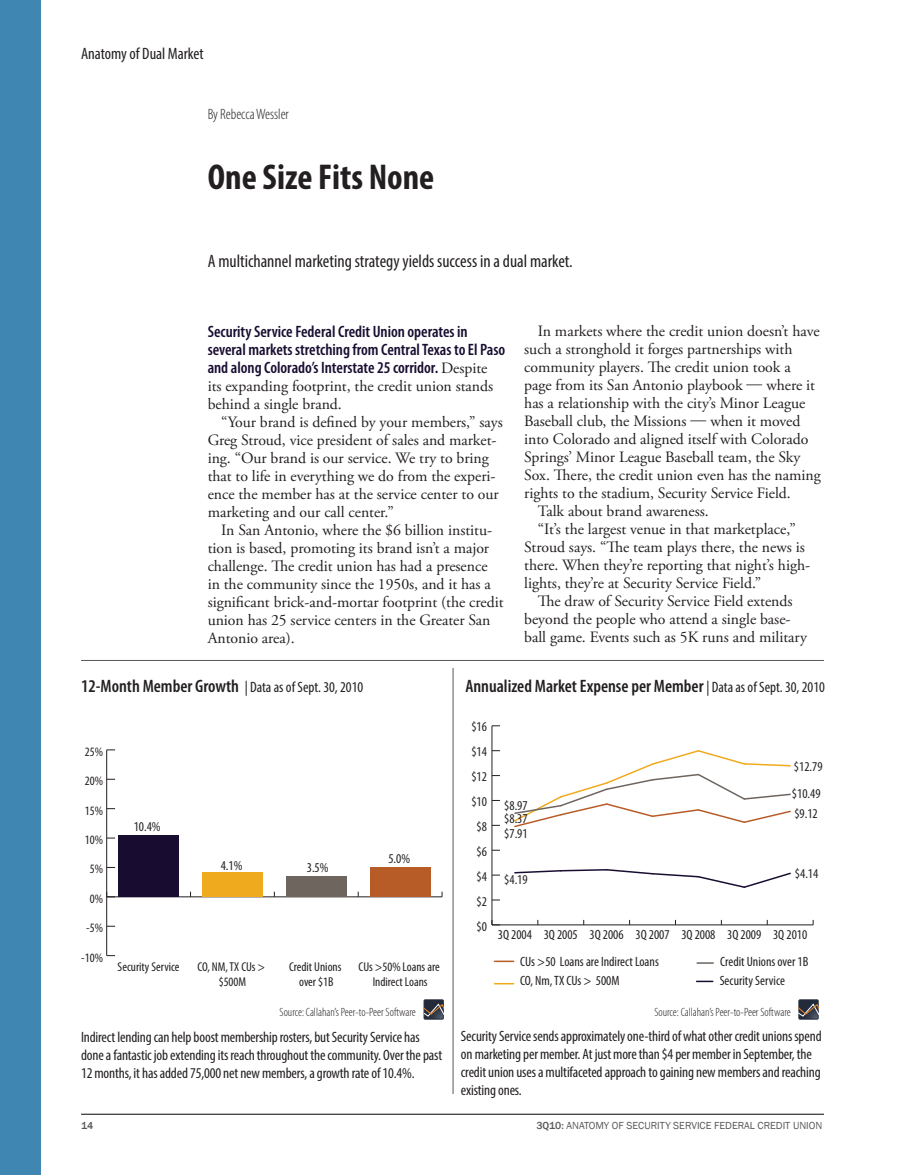
<style>
.page{position:relative;width:905px;height:1175px;background:#fff}
.page>*{position:absolute;margin:0;border:0;box-sizing:border-box;transform-origin:0 0}
.cusp_Article_Headlin{font:700 condensed 36px "Myriad Pro";color:#231f20}
.cusp_Article_Deck{font:condensed 18px "Myriad Pro";color:#231f20}
.cusp_Graph_Title{font:600 condensed 18px "Myriad Pro";color:#231f20}
.cusp_Article_Text{font:600 condensed 16.5px/18px "Myriad Pro";color:#180d31}
.Tick_Head{font:condensed 16.5px "Myriad Pro";color:#231f20}
.cusp_Article_Text-2{font:15.75px/18px "Adobe Garamond Pro";color:#231f20}
.cusp_Sidebar_Text{font:condensed 15px/18px "Myriad Pro";letter-spacing:-.01em;color:#231f20}
.cusp_Graph_Title-2{font:condensed 15px "Myriad Pro";color:#231f20}
.cusp_Article_Byline{font:300 condensed 15px "Myriad Pro";color:#231f20}
.t1{font:condensed 13.5px/27px "Myriad Pro";color:#231f20}
.t2{font:condensed 12.9px/15.5px "Myriad Pro";color:#231f20;text-align:center}
.cusp_Graph_Source{font:300 condensed 12px "Myriad Pro";color:#231f20}
.t3{font:10.5px "Franklin Gothic";color:#57585a}
.t4{font:500 10.5px "Franklin Gothic";color:#57585a}
.s1{font-family:"Adobe Garamond Pro";font-weight:400;font-stretch:normal;font-size:15.75px;color:#231f20}
.s2{font-weight:600;font-size:18px}
.s3{font-weight:400;font-size:15px}
.s4{font-weight:500}
</style>
<div class="page">
<hr style="left:81px;top:1113px;width:743px;height:1px;background:#231f20">
<div style="left:0;top:0;width:40px;height:1174px;background:#3f86b2"></div>
<hr style="left:492px;top:924px;width:321px;height:1px;background:#231f20">
<hr style="left:491px;top:726px;width:1px;height:198px;background:#231f20">
<svg style="left:491px;top:920px;width:9px;height:5px"></svg>
<svg style="left:514px;top:750px;width:277px;height:78px"></svg>
<svg style="left:514px;top:869px;width:277px;height:19px"></svg>
<svg style="left:494px;top:960px;width:19px;height:2px"></svg>
<svg style="left:494px;top:983px;width:19px;height:1px"></svg>
<svg style="left:697px;top:962px;width:16px;height:1px"></svg>
<svg style="left:696px;top:980px;width:16px;height:2px"></svg>
<hr style="left:453px;top:668px;width:1px;height:425px;background:#57585a">
<hr style="left:81px;top:660px;width:743px;height:1px;background:#57585a">
<hr style="left:107px;top:896px;width:335px;height:1px;background:#231f20">
<hr style="left:106px;top:750px;width:1px;height:205px;background:#231f20">
<svg style="left:106px;top:891px;width:9px;height:6px"></svg>
<div style="left:118px;top:835px;width:61px;height:61px;background:#180d31"></div>
<div style="left:202px;top:872px;width:60px;height:24px;background:#f0aa1d"></div>
<div style="left:286px;top:876px;width:60px;height:20px;background:#6e655f"></div>
<div style="left:370px;top:867px;width:60px;height:29px;background:#b75c27"></div>
<svg style="left:798px;top:999px;width:20px;height:20px"></svg>
<svg style="left:424px;top:999px;width:19px;height:20px"></svg>
<p class="Tick_Head" style="left:81px;top:43px;width:124px">Anatomy of Dual Market</p>
<p class="cusp_Article_Byline" style="left:208px;top:106px;width:83px">By Rebecca Wessler</p>
<p class="cusp_Article_Headlin" style="left:208px;top:155px;width:228px">One Size Fits None</p>
<p class="cusp_Article_Deck" style="left:208px;top:250px;width:366px">A multichannel marketing strategy yields success in a dual market.</p>
<p class="cusp_Article_Text-2" style="left:524px;top:322px;width:298px;text-indent:14px">In markets where the credit union doesn’t have such a stronghold it forges partnerships with community players. The credit union took a page from its San Antonio playbook — where it has a relationship with the city’s Minor League Baseball club, the Missions — when it moved into Colorado and aligned itself with Colorado Springs’ Minor League Baseball team, the Sky Sox. There, the credit union even has the naming rights to the stadium, Security Service Field.</p>
<p class="cusp_Article_Text-2" style="left:537px;top:502px;width:172px">Talk about brand awareness.</p>
<p class="cusp_Article_Text-2" style="left:524px;top:520px;width:287px;text-indent:14px">“It’s the largest venue in that marketplace,” Stroud says. “The team plays there, the news is there. When they’re reporting that night’s high&shy;lights, they’re at Security Service Field.”</p>
<p class="cusp_Article_Text-2" style="left:524px;top:592px;width:284px;text-indent:14px">The draw of Security Service Field extends beyond the people who attend a single base&shy;ball game. Events such as 5K runs and military</p>
<p class="cusp_Article_Text" style="left:208px;top:322px;width:299px">Security Service Federal Credit Union operates in several markets stretching from Central Texas to El Paso and along Colorado’s Interstate 25 corridor. <span class="s1">Despite</span></p>
<p class="cusp_Article_Text-2" style="left:208px;top:377px;width:287px">its expanding footprint, the credit union stands behind a single brand.</p>
<p class="cusp_Article_Text-2" style="left:208px;top:413px;width:296px;text-indent:14px">“Your brand is defined by your members,” says Greg Stroud, vice president of sales and market&shy;ing. “Our brand is our service. We try to bring that to life in everything we do from the experi&shy;ence the member has at the service center to our marketing and our call center.”</p>
<p class="cusp_Article_Text-2" style="left:208px;top:521px;width:297px;text-indent:14px">In San Antonio, where the $6 billion institu&shy;tion is based, promoting its brand isn’t a major challenge. The credit union has had a presence in the community since the 1950s, and it has a significant brick-and-mortar footprint (the credit union has 25 service centers in the Greater San Antonio area).</p>
<p class="t1" style="left:407px;top:513px;width:224px">Credit Cards Used Auto New Auto First Mortgage</p>
<p class="t1" style="left:677px;top:513px;width:63px">Other RE Loans</p>
<p class="t1" style="left:297px;top:532px;width:63px">Other RE Loans</p>
<p class="t1" style="left:405px;top:532px;width:64px">All Other Loans</p>
<p class="cusp_Graph_Title-2" style="left:81px;top:677px;width:284px"><span class="s2">12-Month Member Growth</span> | Data as of Sept. 30, 2010</p>
<p class="cusp_Graph_Title" style="left:465px;top:676px;width:361px">Annualized Market Expense per Member <span class="s3">| Data as of Sept. 30, 2010</span></p>
<p class="t1" style="left:471px;top:713px;width:17px">$16</p>
<p class="t2" style="left:85px;top:744px;width:20px">25%</p>
<p class="t1" style="left:471px;top:738px;width:17px">$14</p>
<p class="t2" style="left:85px;top:773px;width:20px">20%</p>
<p class="t1" style="left:471px;top:763px;width:17px">$12</p>
<p class="t2" style="left:85px;top:802px;width:20px">15%</p>
<p class="t2" style="left:85px;top:832px;width:20px">10%</p>
<p class="t2" style="left:90px;top:861px;width:15px">5%</p>
<p class="t1" style="left:134px;top:813px;width:28px">10.4%</p>
<p class="t1" style="left:221px;top:852px;width:23px">4.1%</p>
<p class="t1" style="left:307px;top:854px;width:23px">3.5%</p>
<p class="t1" style="left:388px;top:845px;width:23px">5.0%</p>
<p class="t1" style="left:471px;top:788px;width:17px">$10</p>
<p class="t1" style="left:476px;top:813px;width:12px">$8</p>
<p class="t1" style="left:476px;top:838px;width:12px">$6</p>
<p class="t1" style="left:476px;top:863px;width:12px">$4</p>
<p class="t1" style="left:504px;top:799px;width:25px;line-height:13px">$8.97 $8.37</p>
<p class="t1" style="left:504px;top:820px;width:25px">$7.91</p>
<p class="t1" style="left:504px;top:866px;width:25px">$4.19</p>
<p class="t1" style="left:792px;top:753px;width:32px">$12.79 $10.49</p>
<p class="t1" style="left:794px;top:800px;width:25px">$9.12</p>
<p class="t1" style="left:794px;top:860px;width:25px">$4.14</p>
<p class="t2" style="left:90px;top:891px;width:15px">0%</p>
<p class="t1" style="left:476px;top:888px;width:12px">$2</p>
<p class="t2" style="left:86px;top:920px;width:18px">-5%</p>
<p class="t1" style="left:476px;top:912px;width:12px">$0</p>
<p class="t1" style="left:498px;top:921px;width:311px">3Q 2004 3Q 2005 3Q 2006 3Q 2007 3Q 2008 3Q 2009 3Q 2010</p>
<p class="t2" style="left:81px;top:949px;width:23px">-10%</p>
<p class="t2" style="left:118px;top:958px;width:63px">Security Service</p>
<p class="t2" style="left:198px;top:958px;width:69px">CO, NM, TX CUs &gt; $500M</p>
<p class="t2" style="left:289px;top:958px;width:54px">Credit Unions over $1B</p>
<p class="t2" style="left:358px;top:958px;width:83px">CUs &gt;50% Loans are<br>Indirect Loans</p>
<p class="t1" style="left:520px;top:952px;width:140px;line-height:19.4px">CUs &gt;50 Loans are Indirect Loans<br>CO, Nm, TX CUs &gt; 500M</p>
<p class="t1" style="left:719px;top:952px;width:90px;line-height:18.9px">Credit Unions over 1B<br>Security Service</p>
<p class="cusp_Graph_Source" style="left:279px;top:1005px;width:138px">Source: Callahan’s Peer-to-Peer Software</p>
<p class="cusp_Graph_Source" style="left:654px;top:1005px;width:138px">Source: Callahan’s Peer-to-Peer Software</p>
<p class="cusp_Sidebar_Text" style="left:81px;top:1028px;width:362px">Indirect lending can help boost membership rosters, but Security Service has done a fantastic job extending its reach throughout the community. Over the past<br>12 months, it has added 75,000 net new members, a growth rate of 10.4%.</p>
<p class="cusp_Sidebar_Text" style="left:461px;top:1026px;width:362px">Security Service sends approximately one-third of what other credit unions spend on marketing per member. At just more than $4 per member in September, the credit union uses a multifaceted approach to gaining new members and reaching existing ones.</p>
<p class="t4" style="left:81px;top:1118px;width:14px">14</p>
<p class="t3" style="left:536px;top:1118px;width:287px"><span class="s4">3Q10:</span> ANATOMY OF SECURITY SERVICE FEDERAL CREDIT UNION</p>
</div>
